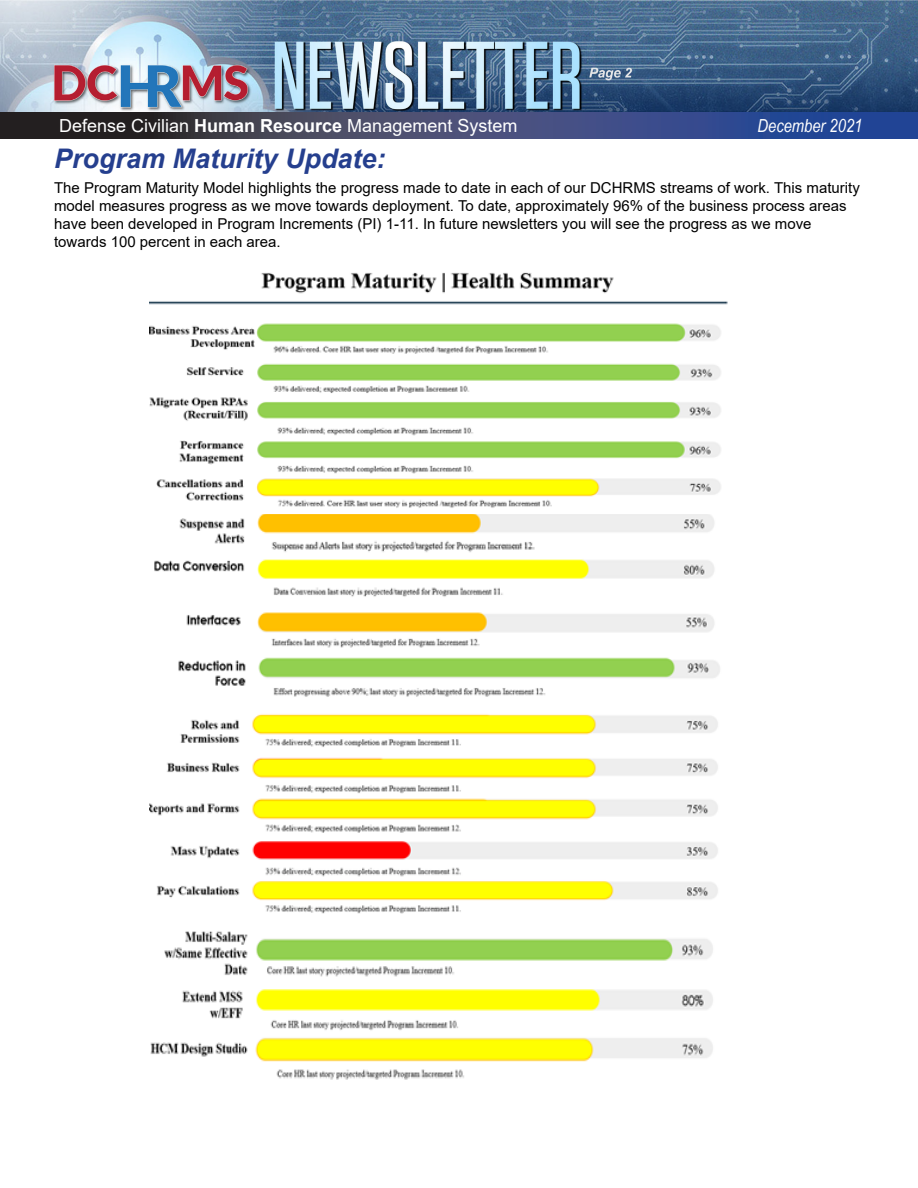
<style>
.page{position:relative;width:918px;height:1188px;background:#fff}
.page>*{position:absolute;margin:0;border:0;box-sizing:border-box;transform-origin:0 0}
.Header_blue{font:italic 700 27px "Arial";color:#253f8e}
.t1{font:18px "Arial";color:#fff}
.t2{font:italic 18px "Arial Narrow";color:#fff}
.Body{font:15px/18px "Arial";color:#000}
.s1{font-weight:700}
</style>
<div class="page">
<svg style="left:0;top:112px;width:918px;height:26px;background:#374169"></svg>
<img style="left:0;top:0;width:918px;height:111px">
<img style="left:149px;top:272px;width:579px;height:236px">
<img style="left:154px;top:514px;width:566px;height:183px">
<img style="left:149px;top:714px;width:569px;height:200px">
<img style="left:150px;top:931px;width:563px;height:149px">
<p class="t1" style="left:59px;top:113px;width:460px">Defense Civilian <span class="s1">Human Resource</span> Management System</p>
<p class="t2" style="left:757px;top:113px;width:107px">December 2021</p>
<p class="Header_blue" style="left:54px;top:141px;width:333px">Program Maturity Update:</p>
<p class="Body" style="left:54px;top:179px;width:807px">The Program Maturity Model highlights the progress made to date in each of our DCHRMS streams of work. This maturity model measures progress as we move towards deployment. To date, approximately 96% of the business process areas have been developed in Program Increments (PI) 1-11. In future newsletters you will see the progress as we move towards 100 percent in each area.</p>
</div>
